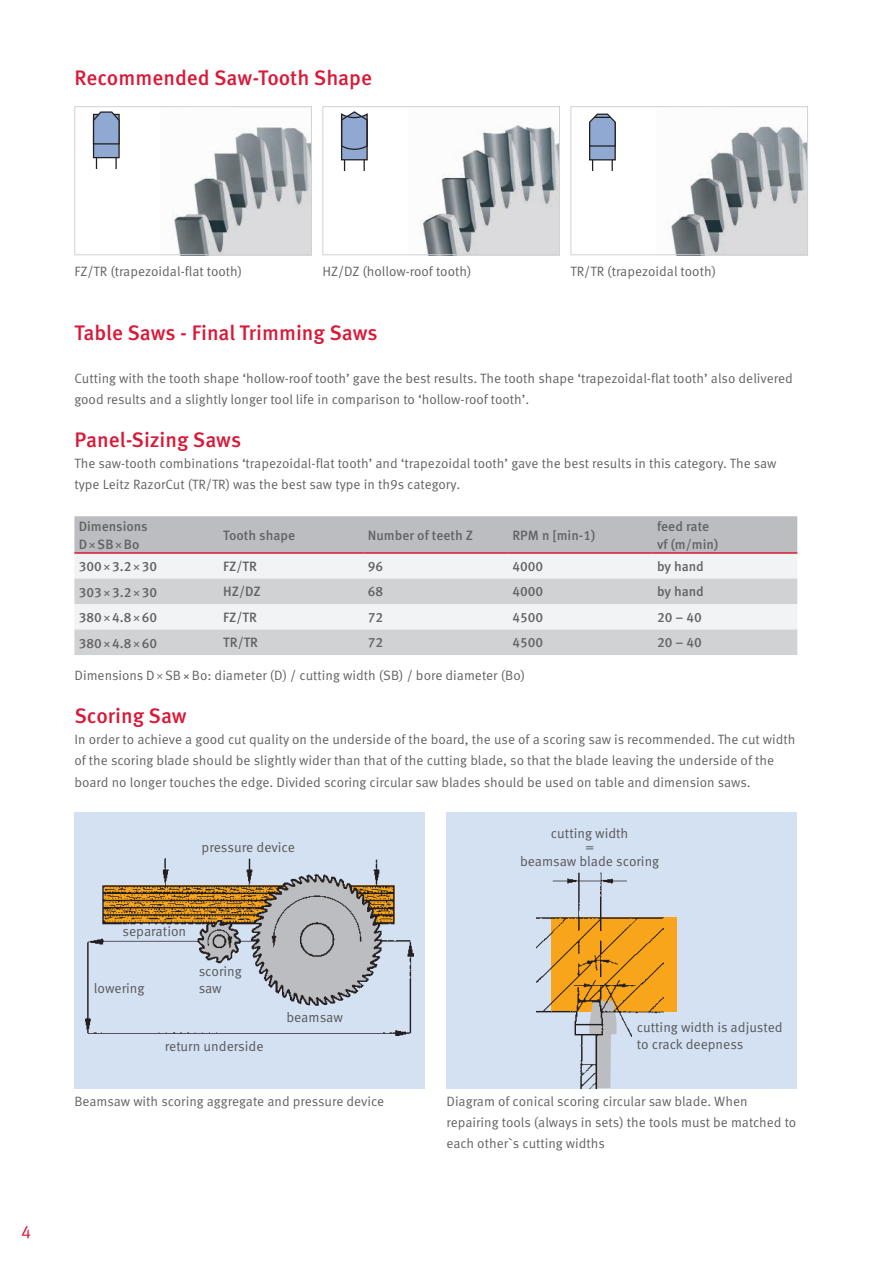
<style>
.page{position:relative;width:893px;height:1263px;background:#fff}
.page>*{position:absolute;margin:0;border:0;box-sizing:border-box;transform-origin:0 0}
.t1{font:500 21px "Meta Pro";color:#d91938}
.t2{font:18px "Meta Pro";color:#d91938}
.t3{font:13.8px/14px "Meta Pro";color:#57585a}
.t4{font:13.5px/21.3px "Meta Pro";color:#636366}
.t5{font:500 13.5px/18px "Meta Pro";color:#636366}
.s1{font-family:"Meta Serif Pro";font-weight:700}
.s2{font-family:"Meta Serif Pro"}
</style>
<div class="page">
<div style="left:74px;top:516px;width:723px;height:36px;background:#bcbdc0"></div>
<div style="left:75px;top:554px;width:722px;height:24px;background:#f2f3f4"></div>
<svg style="left:74px;top:578px;width:723px;height:77px;fill:#d1d2d4"></svg>
<hr style="left:74px;top:552px;width:145px;height:2px;background:#d91938">
<hr style="left:219px;top:552px;width:145px;height:2px;background:#d91938">
<hr style="left:364px;top:552px;width:144px;height:2px;background:#d91938">
<hr style="left:508px;top:552px;width:145px;height:2px;background:#d91938">
<hr style="left:653px;top:552px;width:144px;height:2px;background:#d91938">
<div style="left:74px;top:812px;width:351px;height:276px;background:#d4e1f2"></div>
<img style="left:86px;top:858px;width:328px;height:177px">
<div style="left:446px;top:812px;width:351px;height:276px;background:#d4e1f2"></div>
<div style="left:551px;top:917px;width:126px;height:94px;background:#f9a51b"></div>
<img style="left:537px;top:872px;width:126px;height:216px">
<img style="left:172px;top:127px;width:138px;height:126px">
<div style="left:74px;top:106px;width:238px;height:149px;border:1px solid #d1d2d4"></div>
<img style="left:420px;top:124px;width:138px;height:129px">
<div style="left:322px;top:106px;width:238px;height:149px;border:1px solid #d1d2d4"></div>
<img style="left:668px;top:126px;width:138px;height:127px">
<div style="left:570px;top:106px;width:238px;height:149px;border:1px solid #d1d2d4"></div>
<svg style="left:92px;top:111px;width:28px;height:58px"></svg>
<svg style="left:340px;top:111px;width:28px;height:60px"></svg>
<svg style="left:589px;top:113px;width:27px;height:58px"></svg>
<h1 class="t1" style="left:74px;top:65px;width:299px">Recommended Saw-Tooth Shape</h1>
<h2 class="t2" style="left:21px;top:1221px;width:12px">4</h2>
<p class="t4" style="left:74px;top:261px;width:169px">FZ/TR (trapezoidal-flat tooth)</p>
<p class="t4" style="left:322px;top:261px;width:150px">HZ/DZ (hollow-roof tooth)</p>
<p class="t4" style="left:570px;top:261px;width:147px">TR/TR (trapezoidal tooth)</p>
<h1 class="t1" style="left:74px;top:320px;width:305px">Table Saws - Final Trimming Saws</h1>
<p class="t4" style="left:74px;top:368px;width:720px">Cutting with the tooth shape ‘hollow-roof tooth’ gave the best results. The tooth shape ‘trapezoidal-flat tooth’ also delivered good results and a slightly longer tool life in comparison to ‘hollow-roof tooth’.</p>
<h1 class="t1" style="left:74px;top:426px;width:168px">Panel-Sizing Saws</h1>
<p class="t4" style="left:74px;top:453px;width:704px">The saw-tooth combinations ‘trapezoidal-flat tooth’ and ‘trapezoidal tooth’ gave the best results in this category. The saw type Leitz RazorCut (TR/TR) was the best saw type in th9s category.</p>
<p class="t5" style="left:79px;top:517px;width:71px">Dimensions<br>D<span class="s1">×</span>SB<span class="s1">×</span>Bo</p>
<p class="t5" style="left:223px;top:526px;width:73px">Tooth shape</p>
<p class="t5" style="left:368px;top:526px;width:107px">Number of teeth Z</p>
<p class="t5" style="left:512px;top:526px;width:84px">RPM n [min-1)</p>
<p class="t5" style="left:657px;top:517px;width:63px">feed rate vf (m/min)</p>
<p class="t5" style="left:79px;top:557px;width:80px">300<span class="s1">×</span>3.2<span class="s1">×</span>30</p>
<p class="t5" style="left:223px;top:557px;width:35px">FZ/TR</p>
<p class="t5" style="left:368px;top:557px;width:17px">96</p>
<p class="t5" style="left:512px;top:557px;width:32px">4000</p>
<p class="t5" style="left:657px;top:557px;width:48px">by hand</p>
<p class="t5" style="left:79px;top:583px;width:80px">303<span class="s1">×</span>3.2<span class="s1">×</span>30</p>
<p class="t5" style="left:223px;top:583px;width:39px">HZ/DZ</p>
<p class="t5" style="left:368px;top:583px;width:17px">68</p>
<p class="t5" style="left:512px;top:583px;width:32px">4000</p>
<p class="t5" style="left:657px;top:583px;width:48px">by hand</p>
<p class="t5" style="left:79px;top:608px;width:80px">380<span class="s1">×</span>4.8<span class="s1">×</span>60</p>
<p class="t5" style="left:223px;top:608px;width:35px">FZ/TR</p>
<p class="t5" style="left:368px;top:608px;width:17px">72</p>
<p class="t5" style="left:512px;top:608px;width:32px">4500</p>
<p class="t5" style="left:657px;top:608px;width:46px">20 – 40</p>
<p class="t5" style="left:79px;top:634px;width:80px">380<span class="s1">×</span>4.8<span class="s1">×</span>60</p>
<p class="t5" style="left:223px;top:634px;width:36px">TR/TR</p>
<p class="t5" style="left:368px;top:634px;width:17px">72</p>
<p class="t5" style="left:512px;top:634px;width:32px">4500</p>
<p class="t5" style="left:657px;top:634px;width:46px">20 – 40</p>
<p class="t4" style="left:74px;top:665px;width:452px">Dimensions D<span class="s2">×</span>SB×Bo: diameter (D) / cutting width (SB) / bore diameter (Bo)</p>
<h1 class="t1" style="left:74px;top:703px;width:114px">Scoring Saw</h1>
<p class="t4" style="left:74px;top:729px;width:722px">In order to achieve a good cut quality on the underside of the board, the use of a scoring saw is recommended. The cut width of the scoring blade should be slightly wider than that of the cutting blade, so that the blade leaving the underside of the board no longer touches the edge. Divided scoring circular saw blades should be used on table and dimension saws.</p>
<p class="t3" style="left:202px;top:841px;width:95px">pressure device</p>
<p class="t3" style="left:122px;top:925px;width:65px">separation</p>
<p class="t3" style="left:94px;top:982px;width:52px">lowering</p>
<p class="t3" style="left:199px;top:963px;width:45px;line-height:16.5px">scoring saw</p>
<p class="t3" style="left:286px;top:1010px;width:58px">beamsaw</p>
<p class="t3" style="left:165px;top:1040px;width:100px">return underside</p>
<p class="t4" style="left:74px;top:1090px;width:311px">Beamsaw with scoring aggregate and pressure device</p>
<p class="t3" style="left:520px;top:827px;width:141px;text-align:center">cutting width<br>=<br>beamsaw blade scoring</p>
<p class="t3" style="left:637px;top:1019px;width:147px;line-height:16.8px">cutting width is adjusted to crack deepness</p>
<p class="t4" style="left:446px;top:1090px;width:351px">Diagram of conical scoring circular saw blade. When repairing tools (always in sets) the tools must be matched to each other`s cutting widths</p>
</div>
